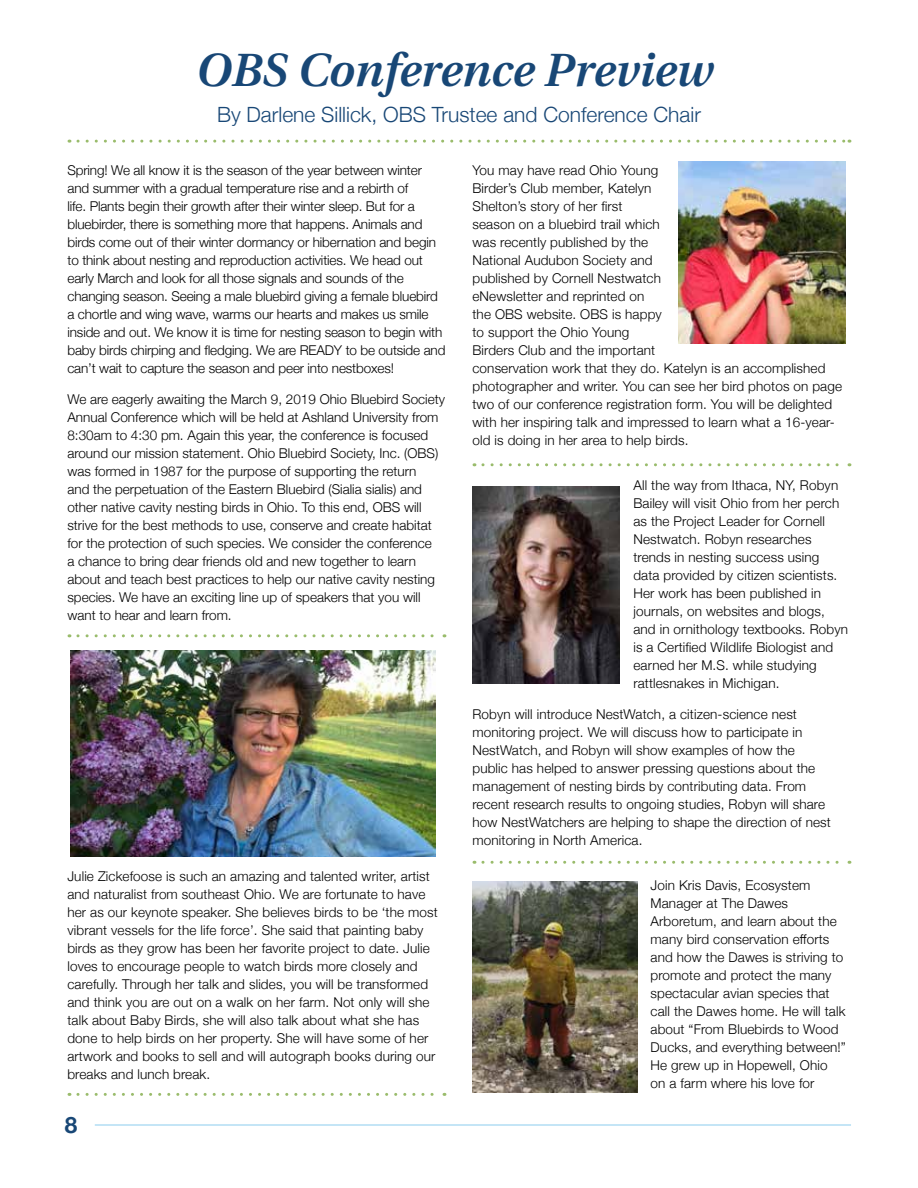
<style>
.page{position:relative;width:918px;height:1188px;background:#fff}
.page>*{position:absolute;margin:0;border:0;box-sizing:border-box;transform-origin:0 0}
.t1{font:italic 600 46.5px "Utopia";color:#184776}
.t2{font:700 22.5px "Helvetica Neue";color:#184776}
.t3{font:300 21px "Helvetica Neue";color:#184776}
.t4{font:300 13.5px/18px "Helvetica Neue";letter-spacing:.01em;color:#000}
.t5{font:300 13.5px/18px "Helvetica Neue";letter-spacing:-.01em;color:#000}
</style>
<div class="page">
<svg style="left:78px;top:140px;width:772px;height:3px"></svg>
<img style="left:70px;top:650px;width:365px;height:206px">
<img style="left:678px;top:162px;width:168px;height:181px">
<img style="left:473px;top:486px;width:147px;height:198px">
<img style="left:473px;top:882px;width:164px;height:211px">
<svg style="left:78px;top:634px;width:367px;height:3px"></svg>
<svg style="left:483px;top:463px;width:367px;height:3px"></svg>
<svg style="left:483px;top:861px;width:367px;height:3px"></svg>
<svg style="left:78px;top:1093px;width:367px;height:3px"></svg>
<hr style="left:95px;top:1125px;width:756px;height:1px;background:#8bcdee">
<h1 class="t1" style="left:195px;top:44px;width:518px">OBS Conference Preview</h1>
<h3 class="t3" style="left:217px;top:97px;width:485px">By Darlene Sillick, OBS Trustee and Conference Chair</h3>
<p class="t5" style="left:67px;top:160px;width:379px">Spring! We all know it is the season of the year between winter and summer with a gradual temperature rise and a rebirth of<br>life. Plants begin their growth after their winter sleep. But for a bluebirder, there is something more that happens. Animals and birds come out of their winter dormancy or hibernation and begin to think about nesting and reproduction activities. We head out early March and look for all those signals and sounds of the changing season. Seeing a male bluebird giving a female bluebird a chortle and wing wave, warms our hearts and makes us smile inside and out. We know it is time for nesting season to begin with baby birds chirping and fledging. We are READY to be outside and can’t wait to capture the season and peer into nestboxes!</p>
<p class="t4" style="left:67px;top:390px;width:379px">We are eagerly awaiting the March 9, 2019 Ohio Bluebird Society Annual Conference which will be held at Ashland University from 8:30am to 4:30 pm. Again this year, the conference is focused around our mission statement. Ohio Bluebird Society, Inc. (OBS) was formed in 1987 for the purpose of supporting the return<br>and the perpetuation of the Eastern Bluebird (Sialia sialis) and other native cavity nesting birds in Ohio. To this end, OBS will strive for the best methods to use, conserve and create habitat for the protection of such species. We consider the conference<br>a chance to bring dear friends old and new together to learn about and teach best practices to help our native cavity nesting species. We have an exciting line up of speakers that you will want to hear and learn from.</p>
<p class="t4" style="left:67px;top:867px;width:372px">Julie Zickefoose is such an amazing and talented writer, artist and naturalist from southeast Ohio. We are fortunate to have her as our keynote speaker. She believes birds to be ‘the most vibrant vessels for the life force’. She said that painting baby birds as they grow has been her favorite project to date. Julie loves to encourage people to watch birds more closely and carefully. Through her talk and slides, you will be transformed and think you are out on a walk on her farm. Not only will she talk about Baby Birds, she will also talk about what she has done to help birds on her property. She will have some of her artwork and books to sell and will autograph books during our breaks and lunch break.</p>
<h2 class="t2" style="left:65px;top:1107px;width:14px">8</h2>
<p class="t4" style="left:472px;top:160px;width:371px">You may have read Ohio Young<br>Birder’s Club member, Katelyn<br>Shelton’s story of her first<br>season on a bluebird trail which<br>was recently published by the<br>National Audubon Society and<br>published by Cornell Nestwatch<br>eNewsletter and reprinted on<br>the OBS website. OBS is happy<br>to support the Ohio Young<br>Birders Club and the important<br>conservation work that they do. Katelyn is an accomplished photographer and writer. You can see her bird photos on page two of our conference registration form. You will be delighted with her inspiring talk and impressed to learn what a 16-year&shy;old is doing in her area to help birds.</p>
<p class="t4" style="left:633px;top:475px;width:216px">All the way from Ithaca, NY, Robyn Bailey will visit Ohio from her perch as the Project Leader for Cornell Nestwatch. Robyn researches trends in nesting success using data provided by citizen scientists.<br>Her work has been published in journals, on websites and blogs, and in ornithology textbooks. Robyn is a Certified Wildlife Biologist and earned her M.S. while studying rattlesnakes in Michigan.</p>
<p class="t4" style="left:472px;top:705px;width:360px">Robyn will introduce NestWatch, a citizen-science nest monitoring project. We will discuss how to participate in NestWatch, and Robyn will show examples of how the public has helped to answer pressing questions about the management of nesting birds by contributing data. From recent research results to ongoing studies, Robyn will share how NestWatchers are helping to shape the direction of nest monitoring in North America.</p>
<p class="t4" style="left:651px;top:875px;width:197px">Join Kris Davis, Ecosystem<br>Manager at The Dawes<br>Arboretum, and learn about the many bird conservation efforts and how the Dawes is striving to promote and protect the many spectacular avian species that call the Dawes home. He will talk about “From Bluebirds to Wood<br>Ducks, and everything between!”<br>He grew up in Hopewell, Ohio<br>on a farm where his love for</p>
</div>
